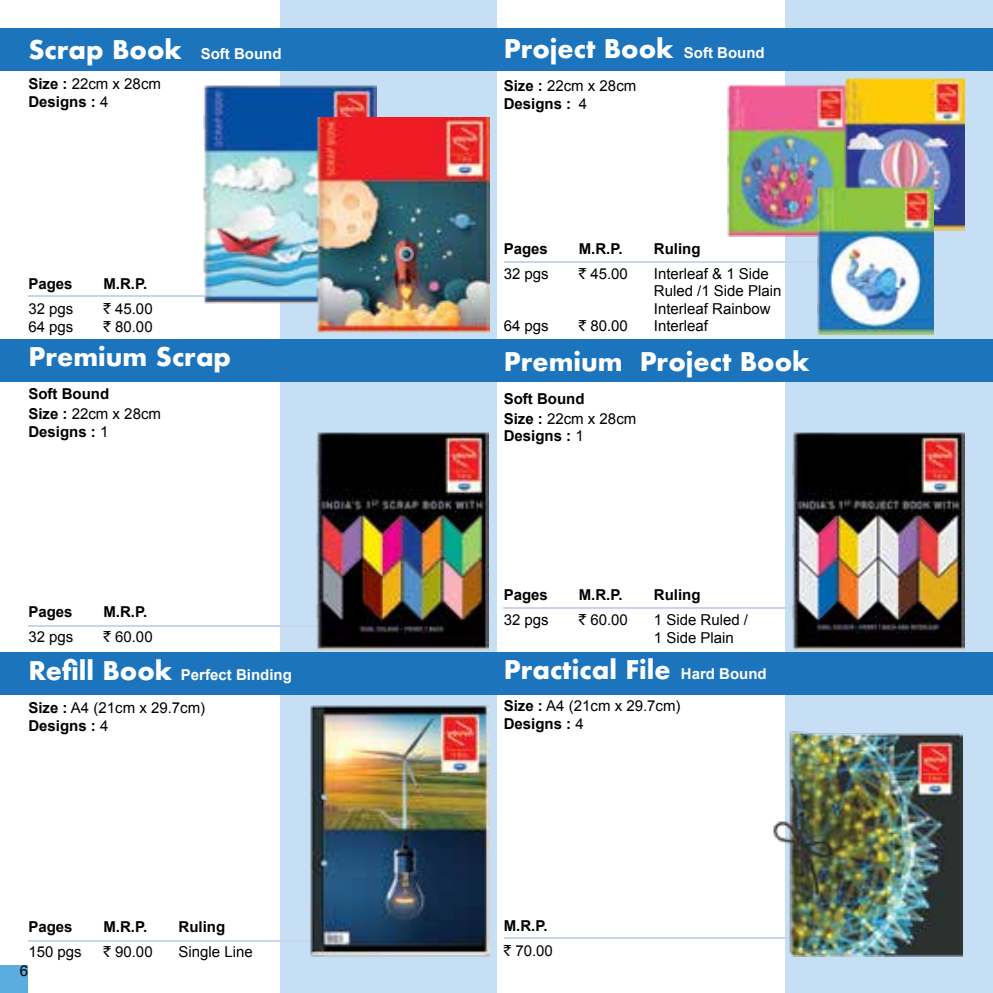
<style>
.page{position:relative;width:993px;height:993px;background:#fff}
.page>*{position:absolute;margin:0;border:0;box-sizing:border-box;transform-origin:0 0}
.t1{font:700 25px "Futura";color:#fff}
.t2{font:15px/17.5px "Arial";color:#000}
.t3{font:700 15px/17.5px "Arial";color:#000}
.s1{font-family:"Arial";font-size:15px}
.s2{font-weight:400}
.s3{font-family:"Rupee Foradian"}
.s4{font-family:"Futura";font-weight:700;font-size:25px;color:#fff}
.s5{font-weight:700;color:#fff}
.s6{font-weight:700}
.s7{font-family:"Rupee Foradian";font-weight:400}
</style>
<div class="page">
<div style="left:280px;top:0;width:216px;height:992px;background:#c7dff4"></div>
<div style="left:785px;top:0;width:207px;height:992px;background:#c7dff4"></div>
<div style="left:0;top:28px;width:992px;height:43px;background:#1c75bc"></div>
<div style="left:0;top:338px;width:992px;height:43px;background:#1c75bc"></div>
<div style="left:0;top:651px;width:992px;height:43px;background:#1c75bc"></div>
<hr style="left:28px;top:295px;width:310px;height:2px;background:#c7d6ee">
<img style="left:203px;top:85px;width:173px;height:218px">
<img style="left:317px;top:118px;width:172px;height:214px">
<hr style="left:28px;top:625px;width:310px;height:1px;background:#c7d6ee">
<img style="left:317px;top:432px;width:172px;height:217px">
<hr style="left:28px;top:939px;width:310px;height:2px;background:#c7d6ee">
<img style="left:310px;top:705px;width:179px;height:251px">
<img style="left:727px;top:84px;width:116px;height:152px">
<img style="left:843px;top:78px;width:121px;height:152px">
<hr style="left:503px;top:261px;width:335px;height:1px;background:#c7d6ee">
<img style="left:816px;top:186px;width:117px;height:148px">
<hr style="left:503px;top:607px;width:309px;height:1px;background:#c7d6ee">
<img style="left:792px;top:432px;width:171px;height:217px">
<hr style="left:503px;top:937px;width:310px;height:1px;background:#c7d6ee">
<img style="left:772px;top:731px;width:190px;height:225px">
<div style="left:0;top:964px;width:28px;height:28px;background:#5bacdf"></div>
<h1 class="t1" style="left:28px;top:31px;width:255px">Scrap Book <span class="s1">Soft Bound</span></h1>
<p class="t3" style="left:28px;top:75px;width:134px">Size : <span class="s2">22cm x 28cm<br></span>Designs : <span class="s2">4</span></p>
<p class="t3" style="left:28px;top:275px;width:46px">Pages</p>
<p class="t3" style="left:103px;top:275px;width:45px">M.R.P.</p>
<p class="t2" style="left:28px;top:300px;width:47px">32 pgs</p>
<p class="t2" style="left:103px;top:300px;width:51px"><span class="s3">`</span> 45.00</p>
<p class="t2" style="left:28px;top:317px;width:47px">64 pgs</p>
<p class="t2" style="left:103px;top:317px;width:51px"><span class="s3">`</span> 80.00</p>
<h1 class="t1" style="left:28px;top:339px;width:204px">Premium Scrap</h1>
<p class="t3" style="left:28px;top:384px;width:134px;line-height:20px">Soft Bound<br>Size : <span class="s2">22cm x 28cm</span></p>
<p class="t3" style="left:28px;top:423px;width:82px">Designs : <span class="s2">1</span></p>
<p class="t3" style="left:28px;top:603px;width:46px">Pages</p>
<p class="t3" style="left:103px;top:603px;width:45px">M.R.P.</p>
<p class="t2" style="left:28px;top:628px;width:47px">32 pgs</p>
<p class="t2" style="left:103px;top:628px;width:51px"><span class="s3">`</span> 60.00</p>
<p class="t2" style="left:28px;top:659px;width:265px;line-height:32.5px"><span class="s4">Refill Book</span> <span class="s5">Perfect Binding<br></span><span class="s6">Size :</span> A4 (21cm x 29.7cm)</p>
<p class="t3" style="left:28px;top:716px;width:82px">Designs : <span class="s2">4</span></p>
<p class="t3" style="left:28px;top:918px;width:46px">Pages</p>
<p class="t3" style="left:103px;top:918px;width:45px">M.R.P.</p>
<p class="t3" style="left:178px;top:918px;width:48px">Ruling</p>
<p class="t2" style="left:28px;top:943px;width:55px">150 pgs</p>
<p class="t2" style="left:103px;top:943px;width:51px"><span class="s3">`</span> 90.00</p>
<p class="t2" style="left:178px;top:943px;width:76px">Single Line</p>
<p class="t2" style="left:20px;top:961px;width:10px">6</p>
<h1 class="t1" style="left:503px;top:30px;width:262px">Project Book <span class="s1">Soft Bound</span></h1>
<p class="t3" style="left:503px;top:78px;width:134px">Size : <span class="s2">22cm x 28cm<br></span>Designs : <span class="s2">4</span></p>
<p class="t3" style="left:503px;top:240px;width:46px">Pages</p>
<p class="t3" style="left:578px;top:240px;width:45px">M.R.P.</p>
<p class="t3" style="left:653px;top:240px;width:48px">Ruling</p>
<p class="t2" style="left:503px;top:264px;width:47px">32 pgs</p>
<p class="t2" style="left:578px;top:264px;width:51px"><span class="s3">`</span> 45.00</p>
<p class="t2" style="left:653px;top:264px;width:129px">Interleaf &amp; 1 Side<br>Ruled /1 Side Plain<br>Interleaf Rainbow</p>
<p class="t2" style="left:503px;top:317px;width:47px">64 pgs</p>
<p class="t2" style="left:578px;top:317px;width:51px"><span class="s3">`</span> 80.00</p>
<p class="t2" style="left:653px;top:317px;width:56px">Interleaf</p>
<h1 class="t1" style="left:503px;top:344px;width:307px">Premium Project Book</h1>
<p class="t3" style="left:503px;top:389px;width:134px;line-height:20px">Soft Bound<br>Size : <span class="s2">22cm x 28cm</span></p>
<p class="t3" style="left:503px;top:427px;width:82px">Designs : <span class="s2">1</span></p>
<p class="t3" style="left:503px;top:586px;width:46px">Pages</p>
<p class="t3" style="left:578px;top:586px;width:45px">M.R.P.</p>
<p class="t3" style="left:653px;top:586px;width:48px">Ruling</p>
<p class="t2" style="left:503px;top:611px;width:47px">32 pgs</p>
<p class="t2" style="left:578px;top:611px;width:51px"><span class="s3">`</span> 60.00</p>
<p class="t2" style="left:653px;top:611px;width:96px">1 Side Ruled /<br>1 Side Plain</p>
<h1 class="t1" style="left:503px;top:651px;width:264px">Practical File <span class="s1">Hard Bound</span></h1>
<p class="t2" style="left:503px;top:697px;width:178px"><span class="s6">Size :</span> A4 (21cm x 29.7cm)<br><span class="s6">Designs :</span> 4</p>
<p class="t3" style="left:503px;top:913px;width:51px;line-height:25px">M.R.P. <span class="s7">`</span> <span class="s2">70.00</span></p>
</div>
